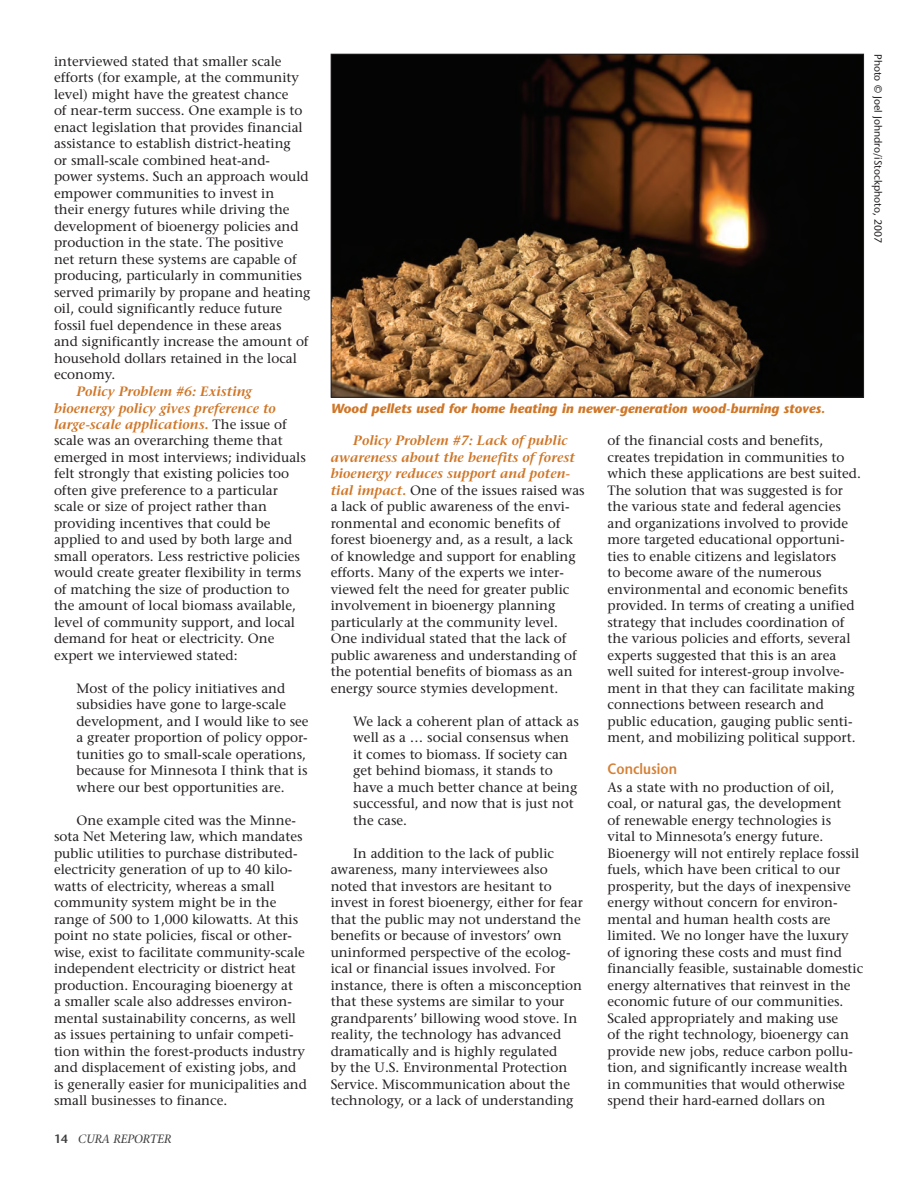
<style>
.page{position:relative;width:918px;height:1188px;background:#fff}
.page>*{position:absolute;margin:0;border:0;box-sizing:border-box;transform-origin:0 0}
.t1{font:600 15px "Stone Sans";color:#d58136;scale:.9 1}
.Body_Text{font:13.5px/16.5px "Stone Serif";color:#231f20}
.Body_Text_No_Indent{font:13.5px/16.5px "Stone Serif";color:#231f20}
.Photo_Caption{font:italic 700 13.2px "Stone Sans";color:#d07627}
.t2{font:italic 12px "Stone Serif";letter-spacing:-.015em;color:#3e3e3f}
.Photo_Credit{font:10.5px "Stone Sans";color:#231f20}
.s1{font-weight:600;font-style:italic;color:#d07627}
.s2{font-family:"Stone Sans";font-weight:600;font-style:normal}
</style>
<div class="page">
<img style="left:333px;top:56px;width:529px;height:339px">
<p class="Body_Text" style="left:54px;top:53px;width:258px">interviewed stated that smaller scale efforts (for example, at the community level) might have the greatest chance<br>of near-term success. One example is to enact legislation that provides financial assistance to establish district-heating<br>or small-scale combined heat-and&shy;power systems. Such an approach would empower communities to invest in<br>their energy futures while driving the development of bioenergy policies and production in the state. The positive<br>net return these systems are capable of producing, particularly in communities served primarily by propane and heating oil, could significantly reduce future fossil fuel dependence in these areas<br>and significantly increase the amount of household dollars retained in the local economy.</p>
<p class="Body_Text" style="left:54px;top:383px;width:253px;text-indent:23px"><span class="s1">Policy Problem #6: Existing bioenergy policy gives preference to large-scale applications.</span> The issue of scale was an overarching theme that emerged in most interviews; individuals felt strongly that existing policies too often give preference to a particular scale or size of project rather than providing incentives that could be applied to and used by both large and small operators. Less restrictive policies would create greater flexibility in terms of matching the size of production to the amount of local biomass available, level of community support, and local demand for heat or electricity. One expert we interviewed stated:</p>
<p class="Body_Text_No_Indent" style="left:77px;top:680px;width:234px">Most of the policy initiatives and subsidies have gone to large-scale development, and I would like to see a greater proportion of policy oppor&shy;tunities go to small-scale operations, because for Minnesota I think that is where our best opportunities are.</p>
<p class="Body_Text" style="left:54px;top:812px;width:255px;text-indent:23px">One example cited was the Minne&shy;sota Net Metering law, which mandates public utilities to purchase distributed&shy;electricity generation of up to 40 kilo&shy;watts of electricity, whereas a small community system might be in the range of 500 to 1,000 kilowatts. At this point no state policies, fiscal or other&shy;wise, exist to facilitate community-scale independent electricity or district heat production. Encouraging bioenergy at<br>a smaller scale also addresses environ&shy;mental sustainability concerns, as well as issues pertaining to unfair competi&shy;tion within the forest-products industry and displacement of existing jobs, and is generally easier for municipalities and small businesses to finance.</p>
<p class="t2" style="left:54px;top:1132px;width:119px"><span class="s2">14</span> CURA REPORTER</p>
<p class="Photo_Credit" style="left:884px;top:54px;width:191px;rotate:90deg">Photo © Joel Johndro/iStockphoto, 2007</p>
<p class="Photo_Caption" style="left:331px;top:401px;width:496px">Wood pellets used for home heating in newer-generation wood-burning stoves.</p>
<p class="Body_Text" style="left:331px;top:432px;width:256px;text-indent:23px"><span class="s1">Policy Problem #7: Lack of public awareness about the benefits of forest bioenergy reduces support and poten&shy;tial impact.</span> One of the issues raised was a lack of public awareness of the envi&shy;ronmental and economic benefits of forest bioenergy and, as a result, a lack of knowledge and support for enabling efforts. Many of the experts we inter&shy;viewed felt the need for greater public involvement in bioenergy planning particularly at the community level.<br>One individual stated that the lack of public awareness and understanding of the potential benefits of biomass as an energy source stymies development.</p>
<p class="Body_Text_No_Indent" style="left:353px;top:713px;width:227px">We lack a coherent plan of attack as well as a … social consensus when it comes to biomass. If society can get behind biomass, it stands to have a much better chance at being successful, and now that is just not the case.</p>
<p class="Body_Text" style="left:331px;top:845px;width:254px;text-indent:23px">In addition to the lack of public awareness, many interviewees also noted that investors are hesitant to invest in forest bioenergy, either for fear that the public may not understand the benefits or because of investors’ own uninformed perspective of the ecolog&shy;ical or financial issues involved. For instance, there is often a misconception that these systems are similar to your grandparents’ billowing wood stove. In reality, the technology has advanced dramatically and is highly regulated<br>by the U.S. Environmental Protection Service. Miscommunication about the technology, or a lack of understanding</p>
<p class="Body_Text" style="left:608px;top:432px;width:255px">of the financial costs and benefits, creates trepidation in communities to which these applications are best suited.<br>The solution that was suggested is for the various state and federal agencies and organizations involved to provide more targeted educational opportuni&shy;ties to enable citizens and legislators<br>to become aware of the numerous environmental and economic benefits provided. In terms of creating a unified strategy that includes coordination of the various policies and efforts, several experts suggested that this is an area well suited for interest-group involve&shy;ment in that they can facilitate making connections between research and public education, gauging public senti&shy;ment, and mobilizing political support.</p>
<h1 class="t1" style="left:608px;top:760px;width:79px">Conclusion</h1>
<p class="Body_Text_No_Indent" style="left:608px;top:779px;width:257px">As a state with no production of oil, coal, or natural gas, the development<br>of renewable energy technologies is<br>vital to Minnesota’s energy future.<br>Bioenergy will not entirely replace fossil fuels, which have been critical to our prosperity, but the days of inexpensive energy without concern for environ&shy;mental and human health costs are limited. We no longer have the luxury of ignoring these costs and must find financially feasible, sustainable domestic energy alternatives that reinvest in the economic future of our communities.<br>Scaled appropriately and making use<br>of the right technology, bioenergy can provide new jobs, reduce carbon pollu&shy;tion, and significantly increase wealth in communities that would otherwise spend their hard-earned dollars on</p>
</div>
